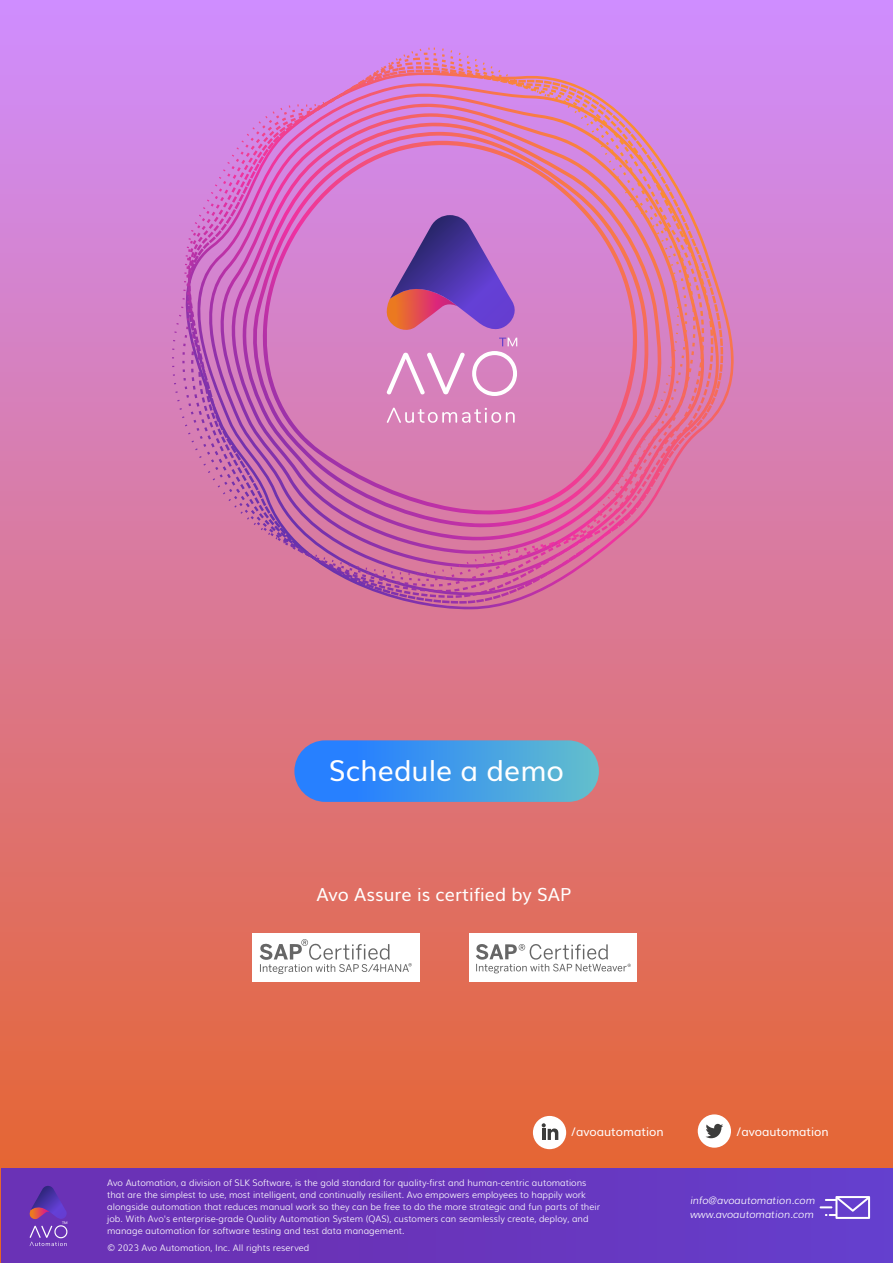
<style>
.page{position:relative;width:893px;height:1263px;background:#fff}
.page>*{position:absolute;margin:0;border:0;box-sizing:border-box;transform-origin:0 0}
.t1{font:28.5px "Muli";color:#fff}
.t2{font:18px "Muli";color:#fff}
.t3{font:11.85px "Muli";letter-spacing:-.005em;color:#fff}
.t4{font:italic 300 10.2px/14px "Muli";color:#fff}
.t5{font:300 9px/12px "Muli";color:#fff}
.t6{font:3.6px "Muli";color:#fff;scale:1.07 1}
</style>
<div class="page">
<div style="left:0;top:0;width:893px;height:1263px;background:linear-gradient(to bottom,#cf8dff,#e76223)"></div>
<svg style="left:182px;top:72px;width:568px;height:538px;background:#d375ad"></svg>
<svg style="left:164px;top:42px;width:507px;height:282px;background:#d680ce"></svg>
<div style="left:2px;top:1168px;width:891px;height:95px;background:linear-gradient(to right,#6b2fb1,#653dca)"></div>
<svg style="left:820px;top:1196px;width:50px;height:23px"></svg>
<svg style="left:29px;top:1186px;width:39px;height:60px;background:#7240b2"></svg>
<div style="left:698px;top:1114px;width:33px;height:34px;background:#fff;border-radius:50%"></div>
<svg style="left:705px;top:1124px;width:18px;height:14px"></svg>
<div style="left:533px;top:1116px;width:33px;height:33px;background:#fff;border-radius:50%"></div>
<svg style="left:542px;top:1123px;width:16px;height:17px"></svg>
<svg style="left:387px;top:408px;width:128px;height:15px;background:#df9ac6"></svg>
<svg style="left:383px;top:215px;width:135px;height:181px;background:#b06fb9"></svg>
<div style="left:294px;top:740px;width:305px;height:62px;background:linear-gradient(to right,#1e76ff,#60bdce);border-radius:31px"></div>
<div style="left:252px;top:933px;width:168px;height:49px;background:#fff"></div>
<div style="left:469px;top:933px;width:168px;height:49px;background:#fff"></div>
<svg style="left:476px;top:944px;width:155px;height:29px"></svg>
<svg style="left:259px;top:939px;width:153px;height:35px"></svg>
<h1 class="t1" style="left:329px;top:748px;width:237px">Schedule a demo</h1>
<h2 class="t2" style="left:316px;top:880px;width:256px">Avo Assure is certified by SAP</h2>
<p class="t6" style="left:62px;top:1220px;width:7px">TM</p>
<h3 class="t3" style="left:571px;top:1122px;width:94px">/avoautomation</h3>
<h3 class="t3" style="left:736px;top:1122px;width:94px">/avoautomation</h3>
<p class="t5" style="left:107px;top:1176px;width:494px">Avo Automation, a division of SLK Software, is the gold standard for quality-first and human-centric automations that are the simplest to use, most intelligent, and continually resilient. Avo empowers employees to happily work alongside automation that reduces manual work so they can be free to do the more strategic and fun parts of their job. With Avo's enterprise-grade Quality Automation System (QAS), customers can seamlessly create, deploy, and manage automation for software testing and test data management.</p>
<p class="t5" style="left:107px;top:1241px;width:203px">© 2023 Avo Automation, Inc. All rights reserved</p>
<p class="t4" style="left:690px;top:1192px;width:127px">info@avoautomation.com www.avoautomation.com</p>
</div>
